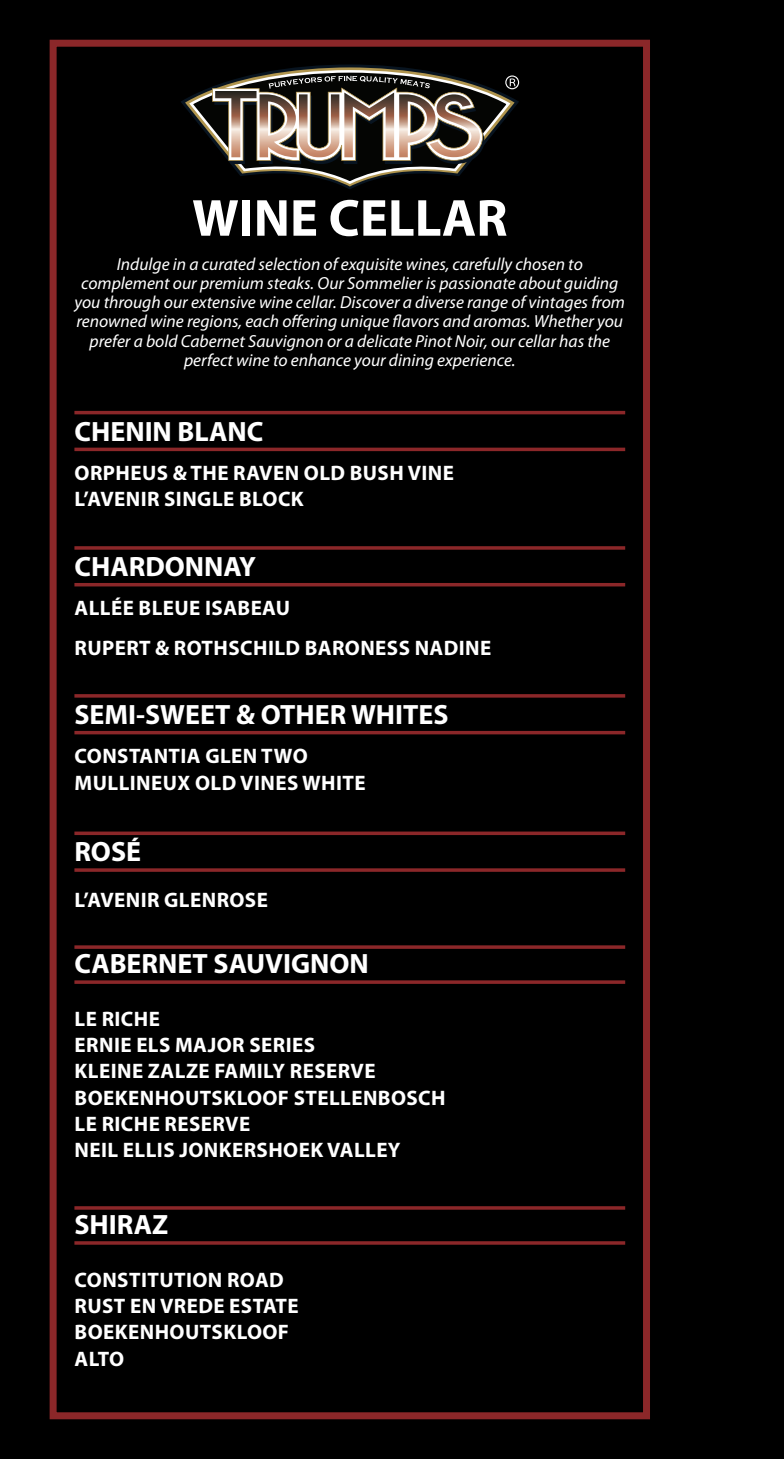
<style>
.page{position:relative;width:784px;height:1459px;background:#fff}
.page>*{position:absolute;margin:0;border:0;box-sizing:border-box;transform-origin:0 0}
.Sub_Heading_Sub{font:700 52.5px "Myriad Pro";color:#fff}
.t1{font:700 28px "Myriad Pro";color:#fff}
.Sub_Heading_Sub-2{font:700 21px "Myriad Pro";letter-spacing:.02em;color:#fff}
.latest_description{font:italic 17.5px/19.2px "Myriad Pro";color:#fff;text-align:center}
</style>
<div class="page">
<div style="left:0;top:0;width:784px;height:1458px;background:#000"></div>
<div style="left:50px;top:40px;width:600px;height:1379px;border:7px solid #8b2729"></div>
<svg style="left:181px;top:64px;width:338px;height:125px"></svg>
<hr style="left:74px;top:411px;width:551px;height:3px;background:#8b2729">
<svg style="left:74px;top:447px;width:551px;height:4px;background:#742022"></svg>
<hr style="left:74px;top:546px;width:551px;height:3px;background:#8b2729">
<hr style="left:74px;top:583px;width:551px;height:3px;background:#8b2729">
<hr style="left:74px;top:694px;width:551px;height:3px;background:#8b2729">
<hr style="left:74px;top:731px;width:551px;height:3px;background:#8b2729">
<svg style="left:74px;top:831px;width:551px;height:4px;background:#772123"></svg>
<hr style="left:74px;top:868px;width:551px;height:3px;background:#8b2729">
<hr style="left:74px;top:945px;width:551px;height:3px;background:#8b2729">
<hr style="left:74px;top:980px;width:551px;height:3px;background:#8b2729">
<hr style="left:74px;top:1206px;width:551px;height:3px;background:#8b2729">
<hr style="left:74px;top:1241px;width:551px;height:3px;background:#8b2729">
<p class="Sub_Heading_Sub" style="left:192px;top:184px;width:317px">WINE CELLAR</p>
<p class="latest_description" style="left:75px;top:254px;width:552px">Indulge in a curated selection of exquisite wines, carefully chosen to complement our premium steaks. Our Sommelier is passionate about guiding you through our extensive wine cellar. Discover a diverse range of vintages from renowned wine regions, each offering unique flavors and aromas. Whether you prefer a bold Cabernet Sauvignon or a delicate Pinot Noir, our cellar has the perfect wine to enhance your dining experience.</p>
<p class="t1" style="left:74px;top:413px;width:190px">CHENIN BLANC</p>
<p class="Sub_Heading_Sub-2" style="left:75px;top:459px;width:381px">ORPHEUS &amp; THE RAVEN OLD BUSH VINE</p>
<p class="Sub_Heading_Sub-2" style="left:75px;top:485px;width:231px">L’AVENIR SINGLE BLOCK</p>
<p class="t1" style="left:74px;top:548px;width:183px">CHARDONNAY</p>
<p class="Sub_Heading_Sub-2" style="left:75px;top:594px;width:217px">ALLÉE BLEUE ISABEAU</p>
<p class="Sub_Heading_Sub-2" style="left:75px;top:634px;width:418px">RUPERT &amp; ROTHSCHILD BARONESS NADINE</p>
<p class="t1" style="left:74px;top:696px;width:376px">SEMI-SWEET &amp; OTHER WHITES</p>
<p class="Sub_Heading_Sub-2" style="left:75px;top:742px;width:235px">CONSTANTIA GLEN TWO</p>
<p class="Sub_Heading_Sub-2" style="left:75px;top:768px;width:293px">MULLINEUX OLD VINES WHITE</p>
<p class="t1" style="left:74px;top:833px;width:68px">ROSÉ</p>
<p class="Sub_Heading_Sub-2" style="left:75px;top:886px;width:195px">L’AVENIR GLENROSE</p>
<p class="t1" style="left:74px;top:945px;width:296px">CABERNET SAUVIGNON</p>
<p class="Sub_Heading_Sub-2" style="left:75px;top:1005px;width:87px">LE RICHE</p>
<p class="Sub_Heading_Sub-2" style="left:75px;top:1031px;width:242px">ERNIE ELS MAJOR SERIES</p>
<p class="Sub_Heading_Sub-2" style="left:75px;top:1057px;width:302px">KLEINE ZALZE FAMILY RESERVE</p>
<p class="Sub_Heading_Sub-2" style="left:75px;top:1083px;width:372px">BOEKENHOUTSKLOOF STELLENBOSCH</p>
<p class="Sub_Heading_Sub-2" style="left:75px;top:1110px;width:177px">LE RICHE RESERVE</p>
<p class="Sub_Heading_Sub-2" style="left:75px;top:1136px;width:327px">NEIL ELLIS JONKERSHOEK VALLEY</p>
<p class="t1" style="left:74px;top:1206px;width:95px">SHIRAZ</p>
<p class="Sub_Heading_Sub-2" style="left:75px;top:1265px;width:211px">CONSTITUTION ROAD</p>
<p class="Sub_Heading_Sub-2" style="left:75px;top:1292px;width:226px">RUST EN VREDE ESTATE</p>
<p class="Sub_Heading_Sub-2" style="left:75px;top:1318px;width:216px">BOEKENHOUTSKLOOF</p>
<p class="Sub_Heading_Sub-2" style="left:75px;top:1344px;width:51px">ALTO</p>
</div>
